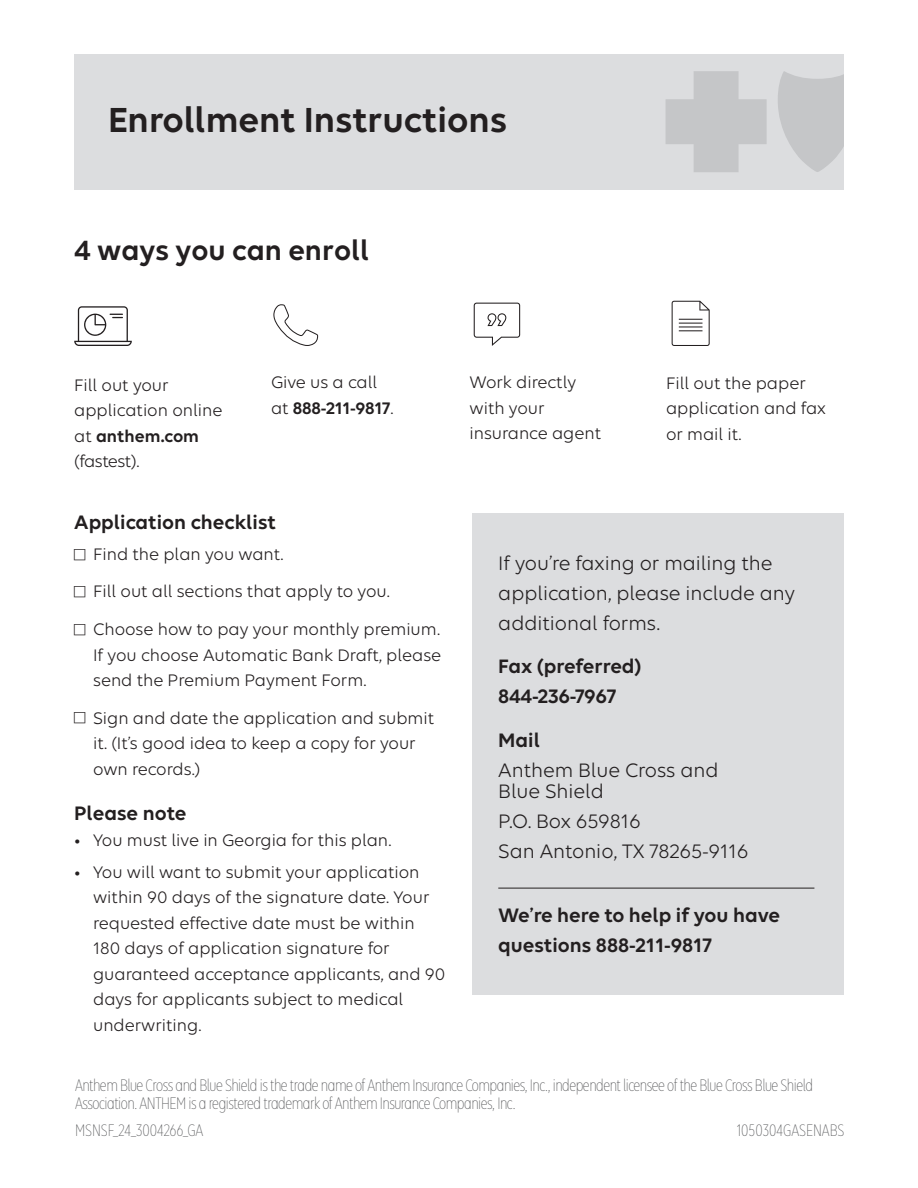
<style>
.page{position:relative;width:918px;height:1188px;background:#fff}
.page>*{position:absolute;margin:0;border:0;box-sizing:border-box;transform-origin:0 0}
.t1{font:600 37.5px "Elevance Sans";color:#231f20}
.t2{font:600 30px "Elevance Sans";color:#231f20}
.t3{font:21px/30px "Elevance Sans";color:#231f20}
.t4{font:600 21px/30px "Elevance Sans";color:#231f20}
.t5{font:600 21px "Elevance Sans";letter-spacing:-.02em;color:#231f20}
.t6{font:18px/25.5px "Elevance Sans";color:#231f20}
.t7{font:300 18px/18px "Elevance Sans Condensed";letter-spacing:-.025em;color:#57585a}
.t8{font:300 18px "Elevance Sans Condensed";color:#57585a}
.s1{font-weight:600}
</style>
<div class="page">
<div style="left:472px;top:513px;width:372px;height:481px;background:#dcdddf"></div>
<svg style="left:273px;top:304px;width:45px;height:42px"></svg>
<svg style="left:474px;top:303px;width:46px;height:43px"></svg>
<svg style="left:74px;top:306px;width:58px;height:40px"></svg>
<svg style="left:672px;top:301px;width:38px;height:45px"></svg>
<div style="left:74px;top:54px;width:770px;height:135px;background:#dcdddf"></div>
<svg style="left:666px;top:71px;width:101px;height:101px"></svg>
<svg style="left:778px;top:71px;width:66px;height:101px"></svg>
<hr style="left:498px;top:888px;width:316px;height:1px;background:#231f20">
<h1 class="t1" style="left:108px;top:104px;width:400px">Enrollment Instructions</h1>
<p class="t2" style="left:74px;top:238px;width:296px">4 ways you can enroll</p>
<p class="t6" style="left:74px;top:373px;width:150px">Fill out your application online at <span class="s1">anthem.com </span>(fastest).</p>
<p class="t6" style="left:271px;top:371px;width:124px">Give us a call at <span class="s1">888-211-9817</span>.</p>
<h2 class="t4" style="left:74px;top:508px;width:203px">Application checklist</h2>
<p class="t6" style="left:93px;top:542px;width:192px">Find the plan you want.</p>
<p class="t6" style="left:93px;top:580px;width:298px">Fill out all sections that apply to you.</p>
<p class="t6" style="left:93px;top:618px;width:350px;text-align:justify">Choose how to pay your monthly premium.<br>If you choose Automatic Bank Draft, please send the Premium Payment Form.</p>
<p class="t6" style="left:93px;top:706px;width:343px">Sign and date the application and submit it. (It’s good idea to keep a copy for your own records.)</p>
<h2 class="t4" style="left:74px;top:800px;width:114px">Please note</h2>
<p class="t6" style="left:74px;top:828px;width:319px">• You must live in Georgia for this plan.</p>
<p class="t6" style="left:93px;top:860px;width:354px;text-indent:-19px">• You will want to submit your application within 90 days of the signature date. Your requested effective date must be within 180 days of application signature for guaranteed acceptance applicants, and 90 days for applicants subject to medical underwriting.</p>
<p class="t6" style="left:470px;top:371px;width:133px">Work directly with your insurance agent</p>
<p class="t6" style="left:666px;top:371px;width:161px">Fill out the paper application and fax or mail it.</p>
<p class="t3" style="left:498px;top:549px;width:298px">If you’re faxing or mailing the application, please include any additional forms.</p>
<p class="t4" style="left:498px;top:653px;width:145px">Fax (preferred)</p>
<p class="t5" style="left:498px;top:688px;width:119px">844-236-7967</p>
<p class="t4" style="left:498px;top:726px;width:43px">Mail</p>
<p class="t3" style="left:498px;top:761px;width:222px;line-height:21px">Anthem Blue Cross and<br>Blue Shield</p>
<p class="t3" style="left:498px;top:807px;width:144px">P.O. Box 659816</p>
<p class="t3" style="left:498px;top:837px;width:252px">San Antonio, TX 78265-9116</p>
<p class="t4" style="left:498px;top:902px;width:283px">We’re here to help if you have questions 888-211-9817</p>
<p class="t7" style="left:75px;top:1075px;width:740px">Anthem Blue Cross and Blue Shield is the trade name of Anthem Insurance Companies, Inc., independent licensee of the Blue Cross Blue Shield<br>Association. ANTHEM is a registered trademark of Anthem Insurance Companies, Inc.</p>
<p class="t8" style="left:75px;top:1120px;width:130px">MSNSF_24_3004266_GA</p>
<p class="t8" style="left:737px;top:1120px;width:109px">1050304GASENABS</p>
</div>
